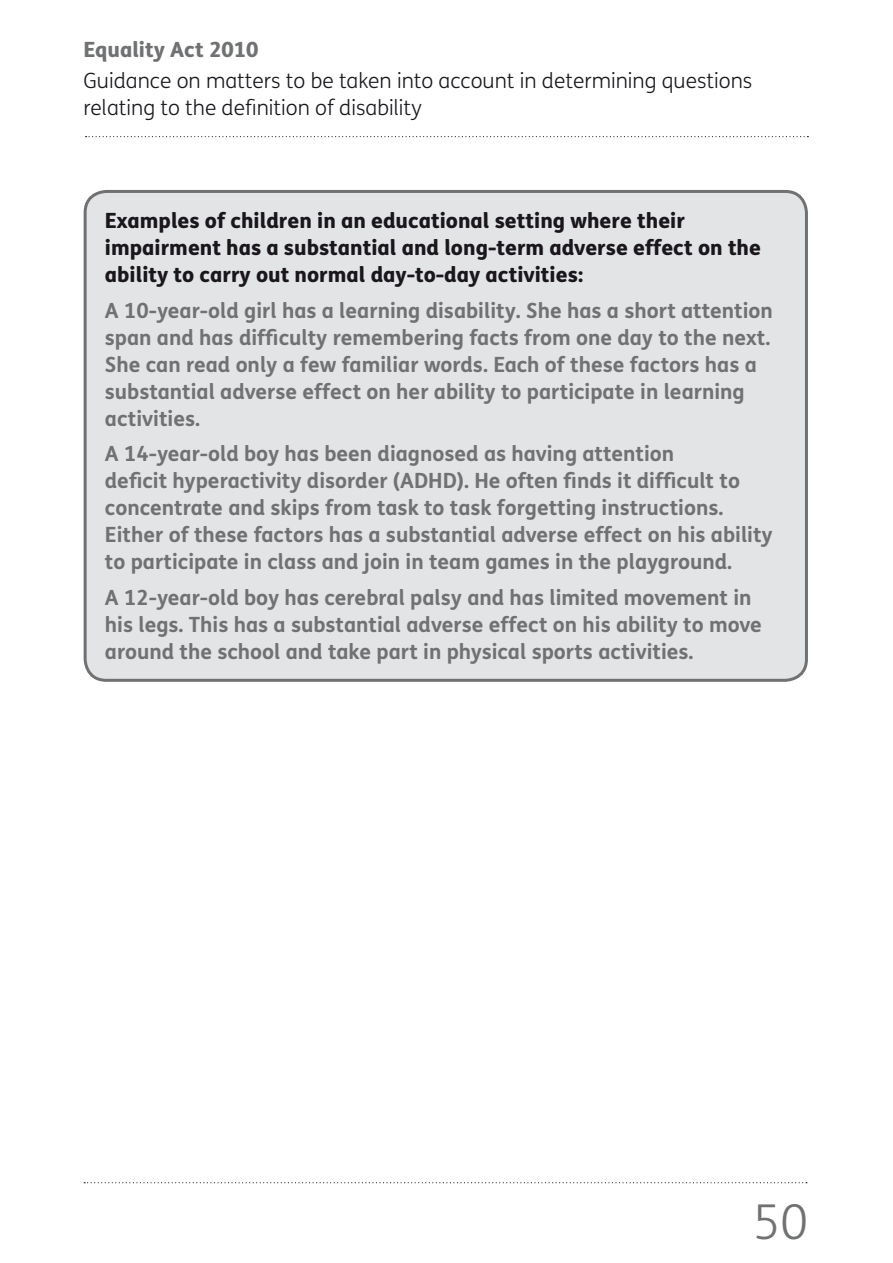
<style>
.page{position:relative;width:893px;height:1263px;background:#fff}
.page>*{position:absolute;margin:0;border:0;box-sizing:border-box;transform-origin:0 0}
.t1{font:300 48px "FS Me";color:#707173}
.Box_Text{font:700 21px/27px "FS Me";color:#707173}
.Box_Text_Para_Last{font:700 21px/27px "FS Me";color:#707173}
.Box_Text_Para_1_Blac{font:800 21px/27px "FS Me";color:#1a171c}
.t2{font:300 21px/27px "FS Me";color:#1a171c}
.t3{font:800 21px "FS Me";color:#707173}
</style>
<div class="page">
<svg style="left:86px;top:136px;width:722px;height:1px"></svg>
<svg style="left:84px;top:1182px;width:723px;height:1px"></svg>
<div style="left:85px;top:191px;width:721px;height:489px;background:#e3e4e5;border-radius:21px"></div>
<div style="left:84px;top:190px;width:724px;height:492px;border:3px solid #707173;border-radius:21px"></div>
<p class="t3" style="left:84px;top:33px;width:176px">Equality Act 2010</p>
<p class="t2" style="left:84px;top:67px;width:670px">Guidance on matters to be taken into account in determining questions relating to the definition of disability</p>
<p class="Box_Text_Para_1_Blac" style="left:105px;top:206px;width:658px">Examples of children in an educational setting where their impairment has a substantial and long-term adverse effect on the ability to carry out normal day-to-day activities:</p>
<p class="Box_Text" style="left:105px;top:296px;width:669px">A 10-year-old girl has a learning disability. She has a short attention span and has difficulty remembering facts from one day to the next.<br>She can read only a few familiar words. Each of these factors has a substantial adverse effect on her ability to participate in learning activities.</p>
<p class="Box_Text" style="left:105px;top:439px;width:669px">A 14-year-old boy has been diagnosed as having attention<br>deficit hyperactivity disorder (ADHD). He often finds it difficult to concentrate and skips from task to task forgetting instructions.<br>Either of these factors has a substantial adverse effect on his ability to participate in class and join in team games in the playground.</p>
<p class="Box_Text_Para_Last" style="left:105px;top:583px;width:659px">A 12-year-old boy has cerebral palsy and has limited movement in his legs. This has a substantial adverse effect on his ability to move around the school and take part in physical sports activities.</p>
<h1 class="t1" style="left:753px;top:1190px;width:57px">50</h1>
</div>
